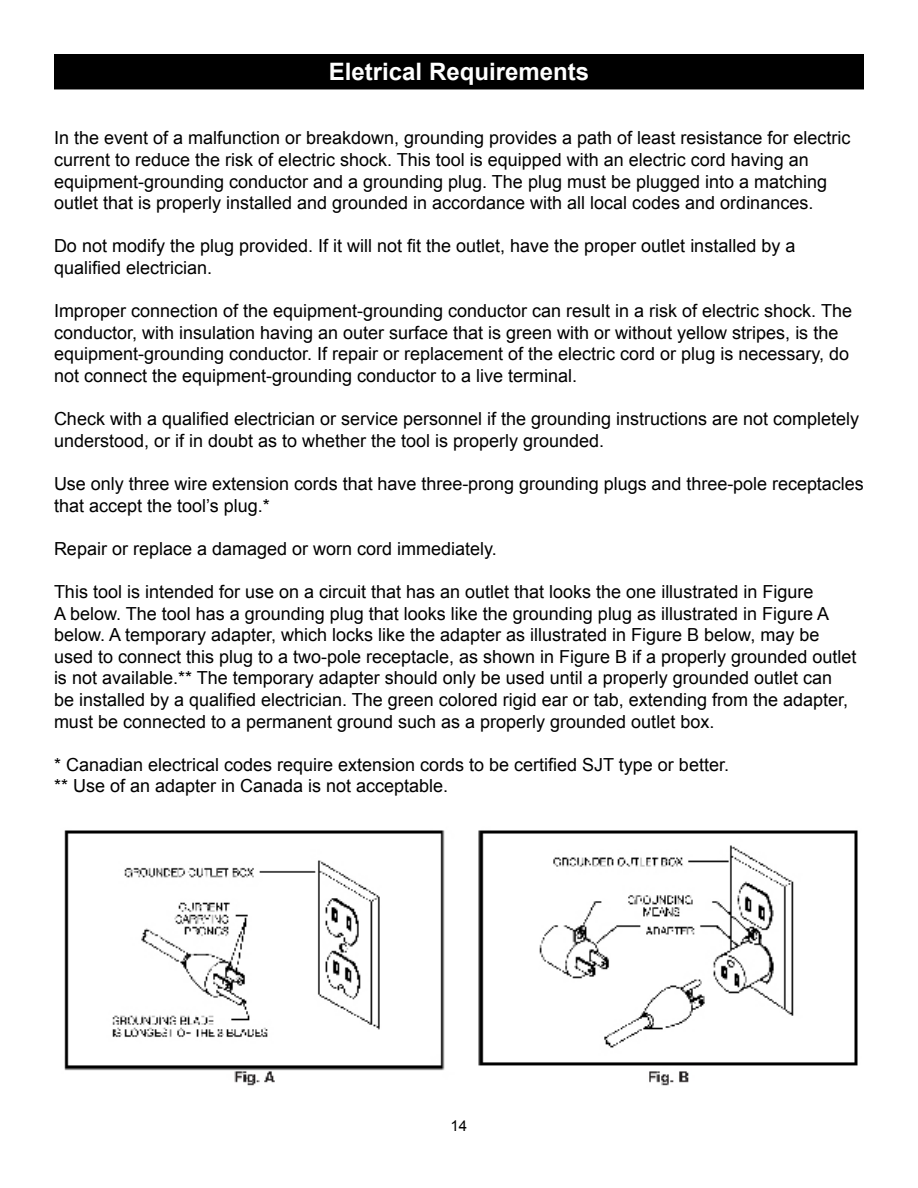
<style>
.page{position:relative;width:918px;height:1188px;background:#fff}
.page>*{position:absolute;margin:0;border:0;box-sizing:border-box;transform-origin:0 0}
.t1{font:700 24px "Arial";color:#fff}
.t2{font:18px/21.6px "Arial";color:#000}
.t3{font:15px "Arial";color:#000}
</style>
<div class="page">
<div style="left:55px;top:55px;width:808px;height:34px;background:#000"></div>
<div style="left:54px;top:54px;width:810px;height:35px;border:2px solid #000"></div>
<img style="left:64px;top:830px;width:794px;height:256px">
<h1 class="t1" style="left:329px;top:56px;width:262px">Eletrical Requirements</h1>
<p class="t2" style="left:54px;top:127px;width:798px">In the event of a malfunction or breakdown, grounding provides a path of least resistance for electric current to reduce the risk of electric shock. This tool is equipped with an electric cord having an equipment-grounding conductor and a grounding plug. The plug must be plugged into a matching outlet that is properly installed and grounded in accordance with all local codes and ordinances.</p>
<p class="t2" style="left:54px;top:235px;width:743px">Do not modify the plug provided. If it will not fit the outlet, have the proper outlet installed by a qualified electrician.</p>
<p class="t2" style="left:54px;top:300px;width:800px">Improper connection of the equipment-grounding conductor can result in a risk of electric shock. The conductor, with insulation having an outer surface that is green with or without yellow stripes, is the equipment-grounding conductor. If repair or replacement of the electric cord or plug is necessary, do not connect the equipment-grounding conductor to a live terminal.</p>
<p class="t2" style="left:54px;top:408px;width:807px">Check with a qualified electrician or service personnel if the grounding instructions are not completely understood, or if in doubt as to whether the tool is properly grounded.</p>
<p class="t2" style="left:54px;top:473px;width:811px">Use only three wire extension cords that have three-prong grounding plugs and three-pole receptacles that accept the tool’s plug.*</p>
<p class="t2" style="left:54px;top:538px;width:444px">Repair or replace a damaged or worn cord immediately.</p>
<p class="t2" style="left:54px;top:581px;width:804px">This tool is intended for use on a circuit that has an outlet that looks the one illustrated in Figure<br>A below. The tool has a grounding plug that looks like the grounding plug as illustrated in Figure A below. A temporary adapter, which locks like the adapter as illustrated in Figure B below, may be used to connect this plug to a two-pole receptacle, as shown in Figure B if a properly grounded outlet is not available.** The temporary adapter should only be used until a properly grounded outlet can be installed by a qualified electrician. The green colored rigid ear or tab, extending from the adapter, must be connected to a permanent ground such as a properly grounded outlet box.</p>
<p class="t2" style="left:54px;top:754px;width:677px">* Canadian electrical codes require extension cords to be certified SJT type or better. ** Use of an adapter in Canada is not acceptable.</p>
<p class="t3" style="left:451px;top:1116px;width:18px">14</p>
</div>
